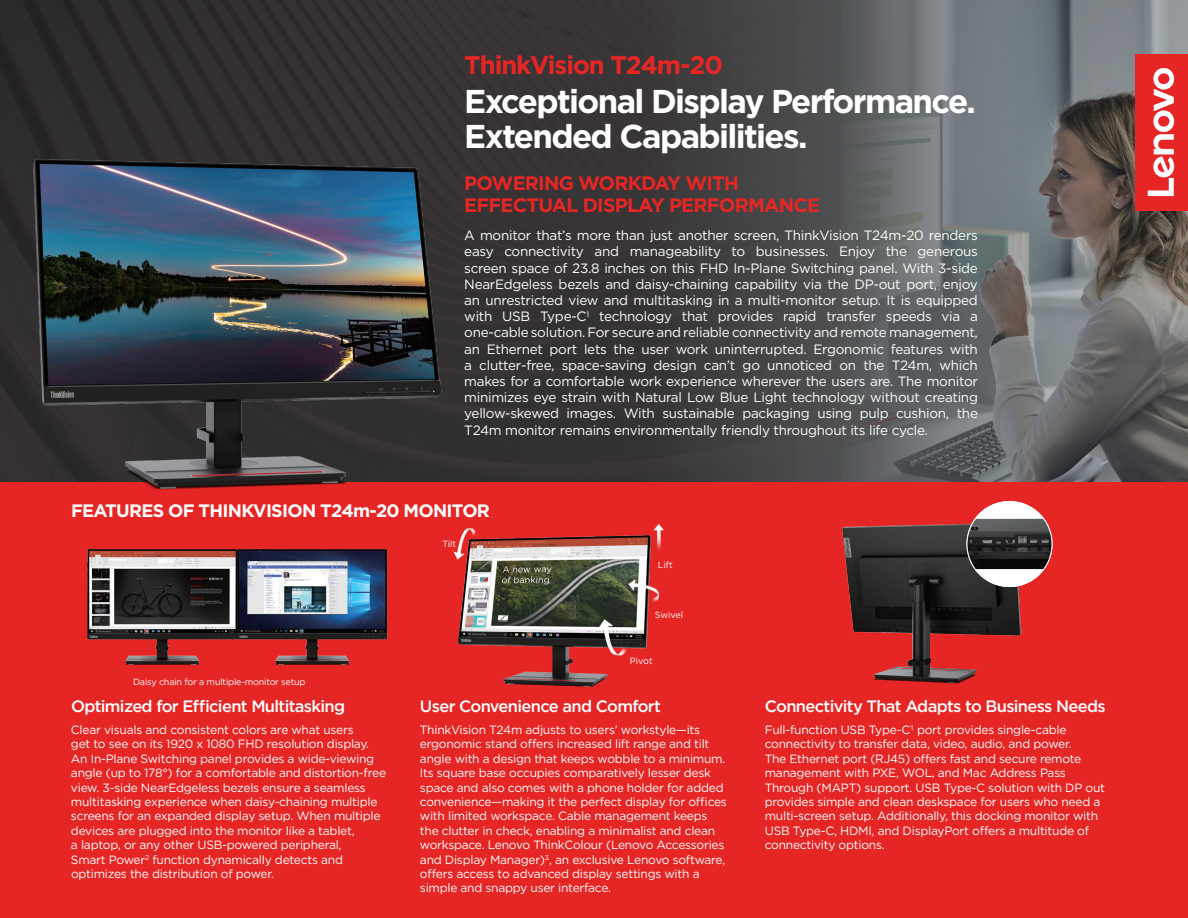
<style>
.page{position:relative;width:1188px;height:918px;background:#fff}
.page>*{position:absolute;margin:0;border:0;box-sizing:border-box;transform-origin:0 0}
.t1{font:700 33px/34.5px "Gotham";letter-spacing:-.05em;color:#fff}
.t2{font:700 25.5px "Gotham";letter-spacing:-.04em;color:#e62625}
.t3{font:700 19.5px/22.5px "Gotham";letter-spacing:-.04em;color:#e62625}
.t4{font:700 18px "Gotham";letter-spacing:-.04em;color:#fff}
.t5{font:500 16.5px "Gotham";letter-spacing:-.04em;color:#fff}
.t6{font:13.5px/16.2px "Gotham";letter-spacing:-.02em;color:#fff;text-align:justify}
.t7{font:12px/14.4px "Gotham";letter-spacing:-.02em;color:#fff}
.t8{font:9px "Gotham";letter-spacing:-.02em;color:#fff}
</style>
<div class="page">
<div style="left:0;top:0;width:1188px;height:483px;background:#363234"></div>
<img style="left:700px;top:0;width:488px;height:442px">
<img style="left:688px;top:442px;width:500px;height:40px">
<div style="left:0;top:482px;width:1188px;height:436px;background:#e62625"></div>
<img style="left:453px;top:524px;width:211px;height:163px">
<img style="left:87px;top:549px;width:301px;height:116px">
<img style="left:0;top:149px;width:442px;height:341px">
<img style="left:842px;top:519px;width:211px;height:165px">
<img style="left:967px;top:502px;width:85px;height:85px;border-radius:42px">
<div style="left:1136px;top:54px;width:52px;height:157px;background:#e62625"></div>
<svg style="left:1148px;top:68px;width:26px;height:128px"></svg>
<h2 class="t2" style="left:464px;top:48px;width:260px">ThinkVision T24m-20</h2>
<h1 class="t1" style="left:464px;top:84px;width:513px">Exceptional Display Performance.<br>Extended Capabilities.</h1>
<h3 class="t3" style="left:464px;top:171px;width:357px">POWERING WORKDAY WITH<br>EFFECTUAL DISPLAY PERFORMANCE</h3>
<p class="t6" style="left:464px;top:227px;width:515px">A monitor that’s more than just another screen, ThinkVision T24m-20 renders easy connectivity and manageability to businesses. Enjoy the generous screen space of 23.8 inches on this FHD In-Plane Switching panel. With 3-side NearEdgeless bezels and daisy-chaining capability via the DP-out port, enjoy an unrestricted view and multitasking in a multi-monitor setup. It is equipped with USB Type-C<sup>1</sup> technology that provides rapid transfer speeds via a one-cable solution. For secure and reliable connectivity and remote management, an Ethernet port lets the user work uninterrupted. Ergonomic features with a clutter-free, space-saving design can’t go unnoticed on the T24m, which makes for a comfortable work experience wherever the users are. The monitor minimizes eye strain with Natural Low Blue Light technology without creating yellow-skewed images. With sustainable packaging using pulp cushion, the T24m monitor remains environmentally friendly throughout its life cycle.</p>
<h3 class="t4" style="left:71px;top:498px;width:420px">FEATURES OF THINKVISION T24m-20 MONITOR</h3>
<p class="t8" style="left:133px;top:676px;width:174px">Daisy chain for a multiple-monitor setup</p>
<h3 class="t5" style="left:71px;top:695px;width:276px">Optimized for Efficient Multitasking</h3>
<p class="t7" style="left:71px;top:722px;width:317px">Clear visuals and consistent colors are what users<br>get to see on its 1920 x 1080 FHD resolution display.<br>An In-Plane Switching panel provides a wide-viewing angle (up to 178°) for a comfortable and distortion-free view. 3-side NearEdgeless bezels ensure a seamless multitasking experience when daisy-chaining multiple screens for an expanded display setup. When multiple devices are plugged into the monitor like a tablet,<br>a laptop, or any other USB-powered peripheral,<br>Smart Power<sup>2</sup> function dynamically detects and optimizes the distribution of power.</p>
<p class="t8" style="left:442px;top:538px;width:15px">Tilt</p>
<p class="t8" style="left:658px;top:559px;width:16px">Lift</p>
<p class="t8" style="left:655px;top:609px;width:30px">Swivel</p>
<p class="t8" style="left:630px;top:655px;width:24px">Pivot</p>
<h3 class="t5" style="left:420px;top:695px;width:242px">User Convenience and Comfort</h3>
<p class="t7" style="left:420px;top:722px;width:309px">ThinkVision T24m adjusts to users’ workstyle—its ergonomic stand offers increased lift range and tilt angle with a design that keeps wobble to a minimum.<br>Its square base occupies comparatively lesser desk space and also comes with a phone holder for added convenience—making it the perfect display for offices with limited workspace. Cable management keeps the clutter in check, enabling a minimalist and clean workspace. Lenovo ThinkColour (Lenovo Accessories and Display Manager)<sup>3</sup>, an exclusive Lenovo software, offers access to advanced display settings with a simple and snappy user interface.</p>
<h3 class="t5" style="left:765px;top:695px;width:343px">Connectivity That Adapts to Business Needs</h3>
<p class="t7" style="left:765px;top:722px;width:342px">Full-function USB Type-C1 port provides single-cable connectivity to transfer data, video, audio, and power.<br>The Ethernet port (RJ45) offers fast and secure remote management with PXE, WOL, and Mac Address Pass Through (MAPT) support. USB Type-C solution with DP out provides simple and clean deskspace for users who need a multi-screen setup. Additionally, this docking monitor with USB Type-C, HDMI, and DisplayPort offers a multitude of connectivity options.</p>
</div>
